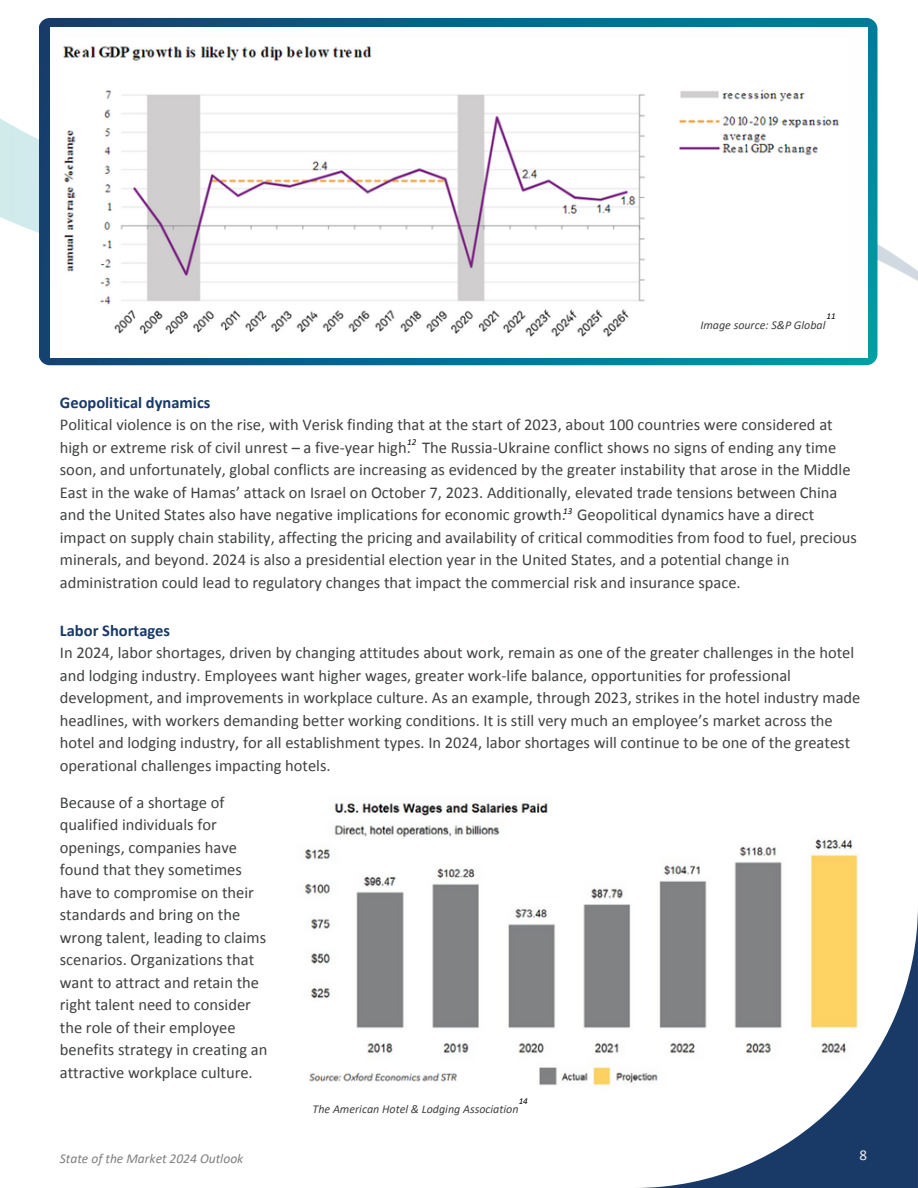
<style>
.page{position:relative;width:918px;height:1188px;background:#fff}
.page>*{position:absolute;margin:0;border:0;box-sizing:border-box;transform-origin:0 0}
.t1{font:16.5px/22.5px "Calibri";color:#404141}
.t2{font:15px "Calibri";color:#eee}
.t3{font:italic 13.5px "Calibri";color:#7f7f7f}
.t4{font:italic 12px "Calibri";color:#404141}
.t5{font:italic 9px "Calibri";color:#000}
.s1{font-weight:700;color:#193967}
</style>
<div class="page">
<img style="left:304px;top:803px;width:554px;height:283px">
<svg style="left:635px;top:905px;width:283px;height:283px"></svg>
<img style="left:0;top:17px;width:918px;height:264px">
<svg style="left:39px;top:18px;width:839px;height:347px;background:#187092"></svg>
<img style="left:50px;top:27px;width:817px;height:330px">
<p class="t5" style="left:827px;top:313px;width:11px">11</p>
<p class="t4" style="left:700px;top:320px;width:127px">Image source: S&amp;P Global</p>
<h1 class="t1" style="left:60px;top:392px;width:799px"><span class="s1">Geopolitical dynamics<br></span>Political violence is on the rise, with Verisk finding that at the start of 2023, about 100 countries were considered at high or extreme risk of civil unrest – a five-year high. The Russia-Ukraine conflict shows no signs of ending any time soon, and unfortunately, global conflicts are increasing as evidenced by the greater instability that arose in the Middle East in the wake of Hamas’ attack on Israel on October 7, 2023. Additionally, elevated trade tensions between China and the United States also have negative implications for economic growth. Geopolitical dynamics have a direct impact on supply chain stability, affecting the pricing and availability of critical commodities from food to fuel, precious minerals, and beyond. 2024 is also a presidential election year in the United States, and a potential change in administration could lead to regulatory changes that impact the commercial risk and insurance space.</h1>
<p class="t5" style="left:407px;top:438px;width:11px">12</p>
<p class="t5" style="left:563px;top:507px;width:11px">13</p>
<h1 class="t1" style="left:60px;top:621px;width:802px"><span class="s1">Labor Shortages<br></span>In 2024, labor shortages, driven by changing attitudes about work, remain as one of the greater challenges in the hotel and lodging industry. Employees want higher wages, greater work-life balance, opportunities for professional development, and improvements in workplace culture. As an example, through 2023, strikes in the hotel industry made headlines, with workers demanding better working conditions. It is still very much an employee’s market across the hotel and lodging industry, for all establishment types. In 2024, labor shortages will continue to be one of the greatest operational challenges impacting hotels.</h1>
<p class="t1" style="left:60px;top:792px;width:209px">Because of a shortage of qualified individuals for openings, companies have found that they sometimes have to compromise on their standards and bring on the wrong talent, leading to claims scenarios. Organizations that want to attract and retain the right talent need to consider the role of their employee benefits strategy in creating an attractive workplace culture.</p>
<h1 class="t4" style="left:313px;top:1104px;width:207px">The American Hotel &amp; Lodging Association</h1>
<p class="t5" style="left:519px;top:1097px;width:11px">14</p>
<p class="t3" style="left:60px;top:1152px;width:185px">State of the Market 2024 Outlook</p>
<p class="t2" style="left:859px;top:1149px;width:9px">8</p>
</div>
